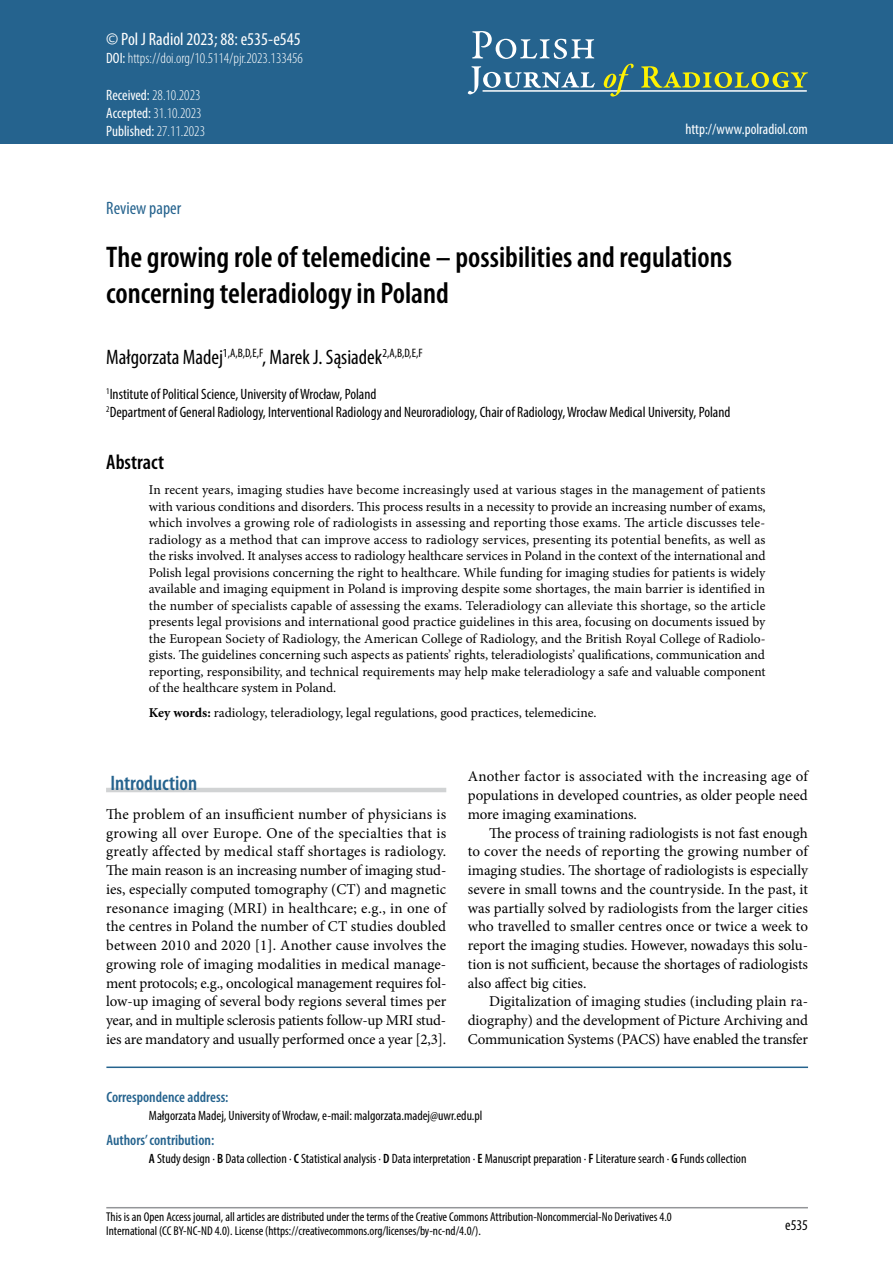
<style>
.page{position:relative;width:893px;height:1263px;background:#fff}
.page>*{position:absolute;margin:0;border:0;box-sizing:border-box;transform-origin:0 0}
.t1{font:600 condensed 30px/36px "Myriad Pro";color:#000}
.t2{font:condensed 21px "Myriad Pro";color:#000}
.t3{font:600 condensed 21px "Myriad Pro";color:#25638e}
.t4{font:600 condensed 21px "Myriad Pro";color:#000}
.t5{font:condensed 18px "Myriad Pro";color:#fff}
.t6{font:condensed 18px "Myriad Pro";color:#25638e}
.t7{font:15px/18.8px "Minion Pro";letter-spacing:-.01em;color:#000;text-align:justify}
.t8{font:condensed 15px/18px "Myriad Pro";color:#000}
.t9{font:300 condensed 15px/18px "Myriad Pro";color:#fff}
.t10{font:600 condensed 15px "Myriad Pro";color:#25638e}
.t11{font:condensed 15px "Myriad Pro";color:#fff}
.t12{font:13.5px/16.5px "Minion Pro";color:#000;text-align:justify}
.t13{font:condensed 13.5px "Myriad Pro";color:#000}
.t14{font:condensed 12.75px/14.2px "Myriad Pro";color:#000}
.s1{font-weight:400}
.s2{font-weight:700}
.s3{font-weight:600}
</style>
<div class="page">
<hr style="left:106px;top:1207px;width:702px;height:1px;background:#939598">
<div style="left:0;top:0;width:893px;height:144px;background:#25638e"></div>
<svg style="left:472px;top:31px;width:122px;height:28px"></svg>
<svg style="left:468px;top:66px;width:127px;height:28px"></svg>
<hr style="left:483px;top:90px;width:324px;height:2px;background:#fff">
<svg style="left:604px;top:64px;width:30px;height:33px"></svg>
<svg style="left:641px;top:66px;width:167px;height:22px"></svg>
<hr style="left:106px;top:1066px;width:702px;height:2px;background:#25638e">
<hr style="left:106px;top:788px;width:340px;height:4px;background:#d1d3d4">
<p class="t5" style="left:106px;top:28px;width:196px">© Pol J Radiol 2023; 88: e535-e545</p>
<p class="t9" style="left:106px;top:48px;width:198px"><span class="s1">DOI:</span> https://doi.org/10.5114/pjr.2023.133456</p>
<p class="t9" style="left:106px;top:86px;width:100px"><span class="s1">Received:</span> 28.10.2023<br><span class="s1">Accepted:</span> 31.10.2023<br><span class="s1">Published:</span> 27.11.2023</p>
<p class="t11" style="left:685px;top:120px;width:124px">http://www.polradiol.com</p>
<p class="t6" style="left:106px;top:197px;width:76px">Review paper</p>
<h1 class="t1" style="left:106px;top:238px;width:627px">The growing role of telemedicine – possibilities and regulations concerning teleradiology in Poland</h1>
<h2 class="t2" style="left:106px;top:344px;width:318px">Małgorzata Madej<sup>1,A,B,D,E,F</sup>, Marek J. Sąsiadek<sup>2,A,B,D,E,F</sup></h2>
<p class="t8" style="left:106px;top:384px;width:626px"><sup>1</sup>Institute of Political Science, University of Wrocław, Poland<br><sup>2</sup>Department of General Radiology, Interventional Radiology and Neuroradiology, Chair of Radiology, Wrocław Medical University, Poland</p>
<h2 class="t4" style="left:106px;top:449px;width:59px">Abstract</h2>
<p class="t12" style="left:149px;top:482px;width:618px">In recent years, imaging studies have become increasingly used at various stages in the management of patients with various conditions and disorders. This process results in a necessity to provide an increasing number of exams, which involves a growing role of radiologists in assessing and reporting those exams. The article discusses tele&shy;radiology as a method that can improve access to radiology services, presenting its potential benefits, as well as the risks involved. It analyses access to radiology healthcare services in Poland in the context of the international and Polish legal provisions concerning the right to healthcare. While funding for imaging studies for patients is widely available and imaging equipment in Poland is improving despite some shortages, the main barrier is identified in the number of specialists capable of assessing the exams. Teleradiology can alleviate this shortage, so the article presents legal provisions and international good practice guidelines in this area, focusing on documents issued by the European Society of Radiology, the American College of Radiology, and the British Royal College of Radiolo&shy;gists. The guidelines concerning such aspects as patients’ rights, teleradiologists’ qualifications, communication and reporting, responsibility, and technical requirements may help make teleradiology a safe and valuable component of the healthcare system in Poland.</p>
<p class="t12" style="left:149px;top:705px;width:449px"><span class="s2">Key words:</span> radiology, teleradiology, legal regulations, good practices, telemedicine.</p>
<h2 class="t3" style="left:110px;top:770px;width:88px">Introduction</h2>
<p class="t7" style="left:106px;top:805px;width:342px">The problem of an insufficient number of physicians is growing all over Europe. One of the specialties that is greatly affected by medical staff shortages is radiology.<br>The main reason is an increasing number of imaging stud&shy;ies, especially computed tomography (CT) and magnetic resonance imaging (MRI) in healthcare; e.g., in one of the centres in Poland the number of CT studies doubled between 2010 and 2020 [1]. Another cause involves the growing role of imaging modalities in medical manage&shy;ment protocols; e.g., oncological management requires fol&shy;low-up imaging of several body regions several times per year, and in multiple sclerosis patients follow-up MRI stud&shy;ies are mandatory and usually performed once a year [2,3].</p>
<p class="t7" style="left:468px;top:767px;width:342px">Another factor is associated with the increasing age of populations in developed countries, as older people need more imaging examinations.</p>
<p class="t7" style="left:468px;top:823px;width:342px;text-indent:21px">The process of training radiologists is not fast enough to cover the needs of reporting the growing number of imaging studies. The shortage of radiologists is especially severe in small towns and the countryside. In the past, it was partially solved by radiologists from the larger cities who travelled to smaller centres once or twice a week to report the imaging studies. However, nowadays this solu&shy;tion is not sufficient, because the shortages of radiologists also affect big cities.</p>
<p class="t7" style="left:468px;top:992px;width:342px;text-indent:21px">Digitalization of imaging studies (including plain ra&shy;diography) and the development of Picture Archiving and Communication Systems (PACS) have enabled the transfer</p>
<p class="t10" style="left:106px;top:1088px;width:124px">Correspondence address:</p>
<p class="t13" style="left:149px;top:1107px;width:335px">Małgorzata Madej, University of Wrocław, e-mail: malgorzata.madej@uwr.edu.pl</p>
<p class="t10" style="left:106px;top:1131px;width:109px">Authors’ contribution:</p>
<p class="t13" style="left:149px;top:1150px;width:599px"><span class="s3">A</span> Study design ∙ <span class="s3">B</span> Data collection ∙ <span class="s3">C</span> Statistical analysis ∙ <span class="s3">D</span> Data interpretation ∙ <span class="s3">E</span> Manuscript preparation ∙ <span class="s3">F</span> Literature search ∙ <span class="s3">G</span> Funds collection</p>
<p class="t14" style="left:106px;top:1209px;width:567px">This is an Open Access journal, all articles are distributed under the terms of the Creative Commons Attribution-Noncommercial-No Derivatives 4.0<br>International (CC BY-NC-ND 4.0). License (https://creativecommons.org/licenses/by-nc-nd/4.0/).</p>
<p class="t8" style="left:785px;top:1216px;width:24px">e535</p>
</div>
